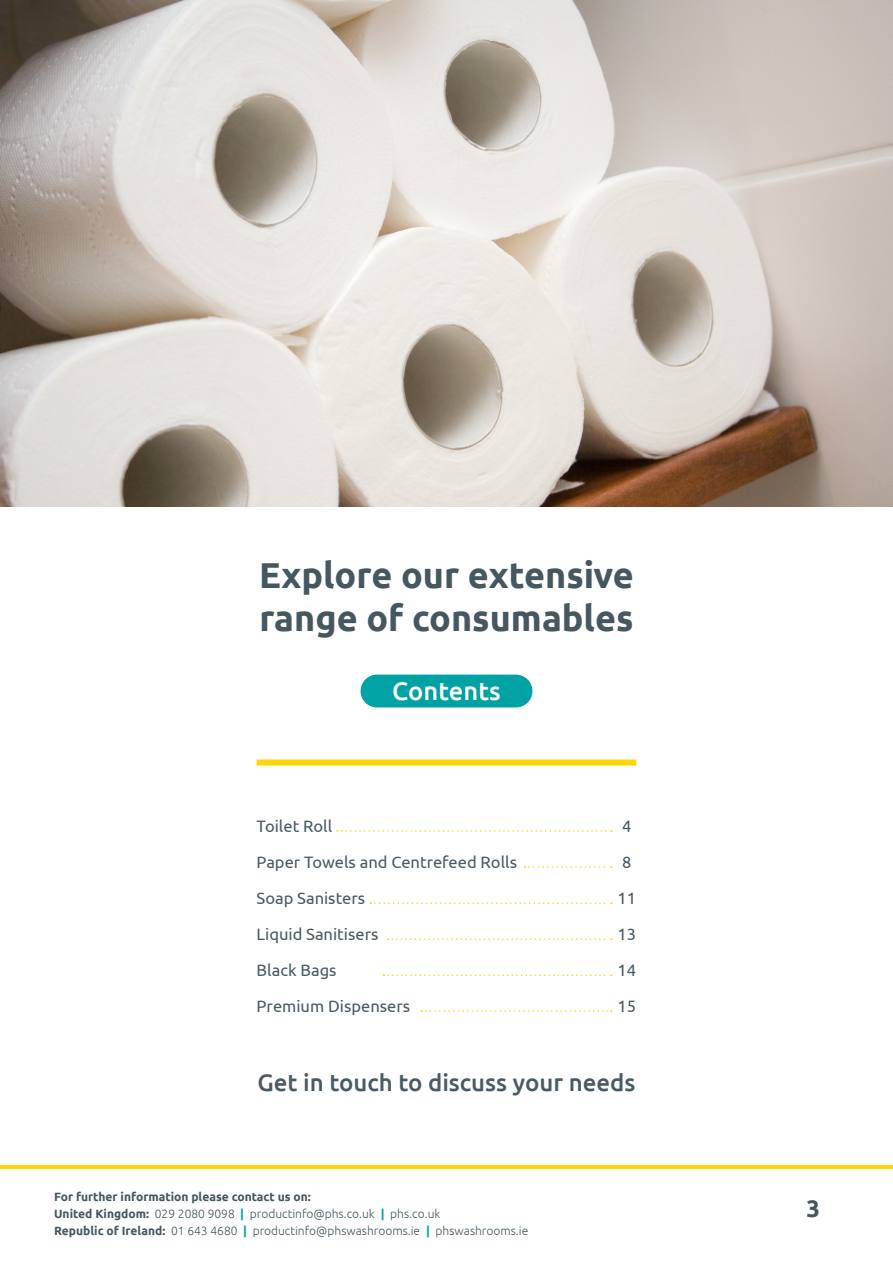
<style>
.page{position:relative;width:893px;height:1263px;background:#fff}
.page>*{position:absolute;margin:0;border:0;box-sizing:border-box;transform-origin:0 0}
.t1{font:700 36px/43.2px "Ubuntu";color:#46575f}
.t2{font:500 25.5px "Ubuntu";color:#fff}
.t3{font:500 24px "Ubuntu";color:#4a5a62}
.t4{font:700 24px "Ubuntu";color:#45575e}
.t5{font:16.5px/36px "Ubuntu";color:#4a5a62}
.t6{font:300 12px/16.8px "Ubuntu";color:#45575e}
.s1{font-weight:700}
.s2{font-weight:700;color:#00a2a3}
</style>
<div class="page">
<div style="left:361px;top:675px;width:171px;height:32px;background:#00a2a3;border-radius:16px"></div>
<img style="left:0;top:0;width:893px;height:506px">
<hr style="left:0;top:1165px;width:893px;height:4px;background:#ffd508">
<div style="left:257px;top:759px;width:379px;height:6px;background:#ffd508"></div>
<svg style="left:337px;top:830px;width:275px;height:2px"></svg>
<svg style="left:524px;top:866px;width:88px;height:2px"></svg>
<svg style="left:370px;top:902px;width:242px;height:2px"></svg>
<svg style="left:388px;top:938px;width:224px;height:2px"></svg>
<svg style="left:383px;top:974px;width:229px;height:2px"></svg>
<svg style="left:421px;top:1010px;width:191px;height:2px"></svg>
<h1 class="t1" style="left:259px;top:553px;width:376px">Explore our extensive range of consumables</h1>
<h2 class="t2" style="left:392px;top:675px;width:110px">Contents</h2>
<h3 class="t5" style="left:257px;top:807px;width:262px">Toilet Roll<br>Paper Towels and Centrefeed Rolls<br>Soap Sanisters<br>Liquid Sanitisers<br>Black Bags<br>Premium Dispensers</h3>
<h3 class="t5" style="left:617px;top:807px;width:20px">4<br>8<br>11<br>13<br>14<br>15</h3>
<h3 class="t3" style="left:257px;top:1067px;width:380px">Get in touch to discuss your needs</h3>
<p class="t6" style="left:54px;top:1188px;width:476px"><span class="s1">For further information please contact us on:<br>United Kingdom:</span> 029 2080 9098 <span class="s2">|</span> productinfo@phs.co.uk <span class="s2">|</span> phs.co.uk<br><span class="s1">Republic of Ireland:</span> 01 643 4680 <span class="s2">|</span> productinfo@phswashrooms.ie <span class="s2">|</span> phswashrooms.ie</p>
<h3 class="t4" style="left:806px;top:1194px;width:15px">3</h3>
</div>
